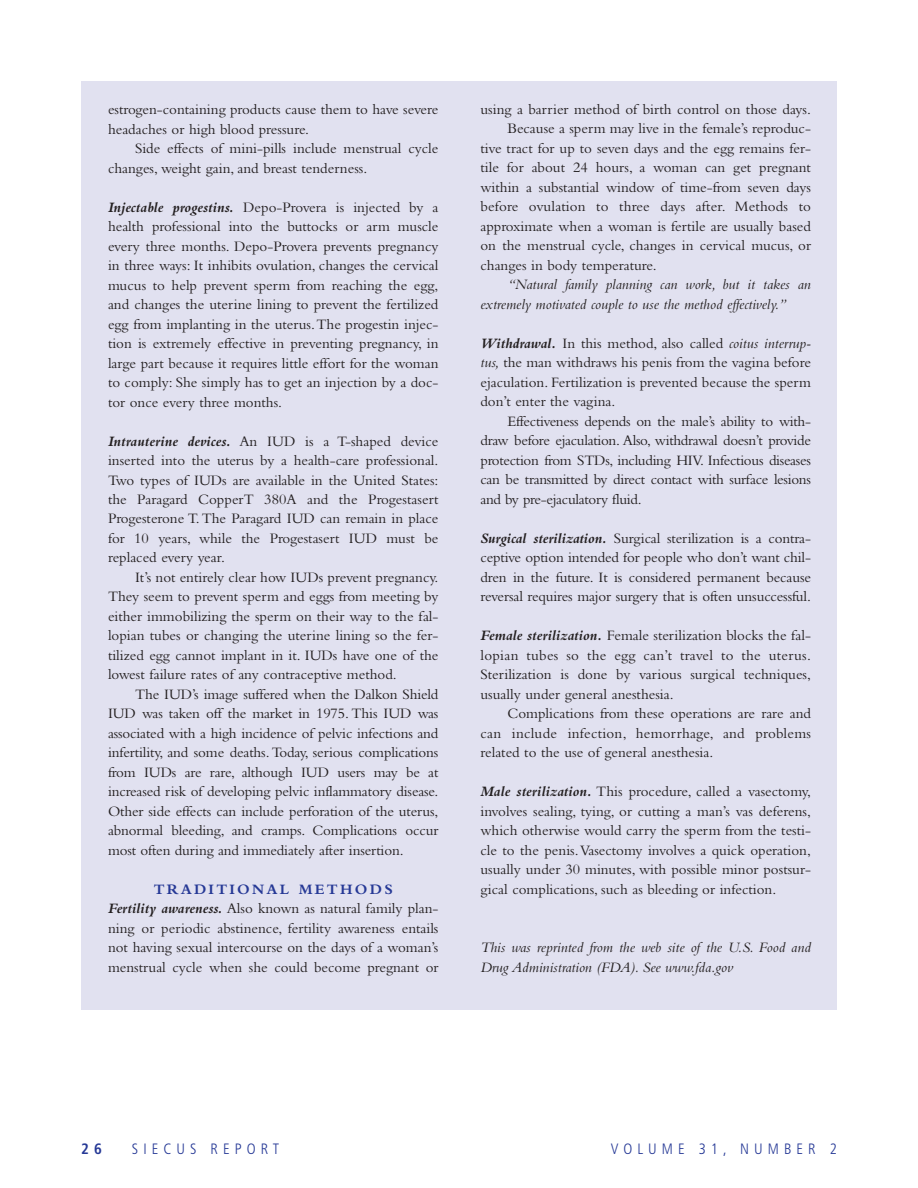
<style>
.page{position:relative;width:918px;height:1188px;background:#fff}
.page>*{position:absolute;margin:0;border:0;box-sizing:border-box;transform-origin:0 0}
.t1{font:15px/19.5px "Bembo";color:#231f20;text-align:justify}
.t2{font:italic 15px/19.5px "Bembo";color:#231f20}
.t3{font:300 condensed 15px "Frutiger";letter-spacing:.335em;color:#263996}
.t4{font:700 condensed 15px "Frutiger";color:#263996}
.s1{font-weight:700;font-style:italic}
.s2{font-weight:700;color:#263996}
.s3{font-style:italic}
</style>
<div class="page">
<div style="left:81px;top:81px;width:756px;height:928px;background:#e1e1f0"></div>
<p class="t1" style="left:108px;top:101px;width:332px">estrogen-containing products cause them to have severe headaches or high blood pressure.</p>
<p class="t1" style="left:108px;top:140px;width:332px;text-indent:27px">Side effects of mini-pills include menstrual cycle changes, weight gain, and breast tenderness.</p>
<p class="t1" style="left:108px;top:198px;width:332px"><span class="s1">Injectable progestins.</span> Depo-Provera is injected by a health professional into the buttocks or arm muscle every three months. Depo-Provera prevents pregnancy in three ways: It inhibits ovulation, changes the cervical mucus to help prevent sperm from reaching the egg, and changes the uterine lining to prevent the fertilized egg from implanting in the uterus.The progestin injec&shy;tion is extremely effective in preventing pregnancy, in large part because it requires little effort for the woman to comply: She simply has to get an injection by a doc&shy;tor once every three months.</p>
<p class="t1" style="left:108px;top:432px;width:332px"><span class="s1">Intrauterine devices.</span> An IUD is a T-shaped device inserted into the uterus by a health-care professional.<br>Two types of IUDs are available in the United States: the Paragard CopperT 380A and the Progestasert Progesterone T.The Paragard IUD can remain in place for 10 years, while the Progestasert IUD must be replaced every year.</p>
<p class="t1" style="left:108px;top:569px;width:332px;text-indent:27px">It’s not entirely clear how IUDs prevent pregnancy.<br>They seem to prevent sperm and eggs from meeting by either immobilizing the sperm on their way to the fal&shy;lopian tubes or changing the uterine lining so the fer&shy;tilized egg cannot implant in it. IUDs have one of the lowest failure rates of any contraceptive method.</p>
<p class="t1" style="left:108px;top:686px;width:332px;text-indent:27px">The IUD’s image suffered when the Dalkon Shield IUD was taken off the market in 1975. This IUD was associated with a high incidence of pelvic infections and infertility, and some deaths. Today, serious complications from IUDs are rare, although IUD users may be at increased risk of developing pelvic inflammatory disease.<br>Other side effects can include perforation of the uterus, abnormal bleeding, and cramps. Complications occur most often during and immediately after insertion.</p>
<p class="t1" style="left:108px;top:881px;width:332px;text-align:center"><span class="s2">TRADITIONAL METHODS<br></span><span class="s1">Fertility awareness.</span> Also known as natural family plan&shy;ning or periodic abstinence, fertility awareness entails not having sexual intercourse on the days of a woman’s menstrual cycle when she could become pregnant or</p>
<p class="t1" style="left:481px;top:101px;width:332px">using a barrier method of birth control on those days.</p>
<p class="t1" style="left:508px;top:120px;width:305px">Because a sperm may live in the female’s reproduc-</p>
<p class="t1" style="left:481px;top:140px;width:332px">tive tract for up to seven days and the egg remains fer-</p>
<p class="t1" style="left:481px;top:159px;width:332px">tile for about 24 hours, a woman can get pregnant</p>
<p class="t1" style="left:481px;top:179px;width:332px">within a substantial window of time-from seven days</p>
<p class="t1" style="left:481px;top:198px;width:332px">before ovulation to three days after. Methods to</p>
<p class="t1" style="left:481px;top:218px;width:332px">approximate when a woman is fertile are usually based</p>
<p class="t1" style="left:481px;top:237px;width:332px">on the menstrual cycle, changes in cervical mucus, or</p>
<p class="t1" style="left:481px;top:257px;width:178px">changes in body temperature.</p>
<p class="t2" style="left:481px;top:276px;width:332px;text-indent:27px">“Natural family planning can work, but it takes an extremely motivated couple to use the method effectively.”</p>
<p class="t1" style="left:481px;top:335px;width:332px"><span class="s1">Withdrawal.</span> In this method, also called <span class="s3">coitus interrup&shy;tus,</span> the man withdraws his penis from the vagina before ejaculation. Fertilization is prevented because the sperm don’t enter the vagina.</p>
<p class="t1" style="left:481px;top:413px;width:332px;text-indent:27px">Effectiveness depends on the male’s ability to with&shy;draw before ejaculation. Also, withdrawal doesn’t provide protection from STDs, including HIV. Infectious diseases can be transmitted by direct contact with surface lesions and by pre-ejaculatory fluid.</p>
<p class="t1" style="left:481px;top:530px;width:332px"><span class="s1">Surgical sterilization.</span> Surgical sterilization is a contra&shy;ceptive option intended for people who don’t want chil&shy;dren in the future. It is considered permanent because reversal requires major surgery that is often unsuccessful.</p>
<p class="t1" style="left:481px;top:627px;width:332px"><span class="s1">Female sterilization.</span> Female sterilization blocks the fal&shy;lopian tubes so the egg can’t travel to the uterus.<br>Sterilization is done by various surgical techniques, usually under general anesthesia.</p>
<p class="t1" style="left:481px;top:705px;width:332px;text-indent:27px">Complications from these operations are rare and can include infection, hemorrhage, and problems related to the use of general anesthesia.</p>
<p class="t1" style="left:481px;top:783px;width:332px"><span class="s1">Male sterilization.</span> This procedure, called a vasectomy, involves sealing, tying, or cutting a man’s vas deferens, which otherwise would carry the sperm from the testi&shy;cle to the penis.Vasectomy involves a quick operation, usually under 30 minutes, with possible minor postsur&shy;gical complications, such as bleeding or infection.</p>
<p class="t2" style="left:481px;top:939px;width:332px">This was reprinted from the web site of the U.S. Food and<br>Drug Administration (FDA). See www.fda.gov</p>
<p class="t4" style="left:81px;top:1143px;width:23px">2 6</p>
<p class="t3" style="left:132px;top:1143px;width:149px">SIECUS REPORT</p>
<p class="t3" style="left:611px;top:1143px;width:228px">VOLUME 31, NUMBER 2</p>
</div>
